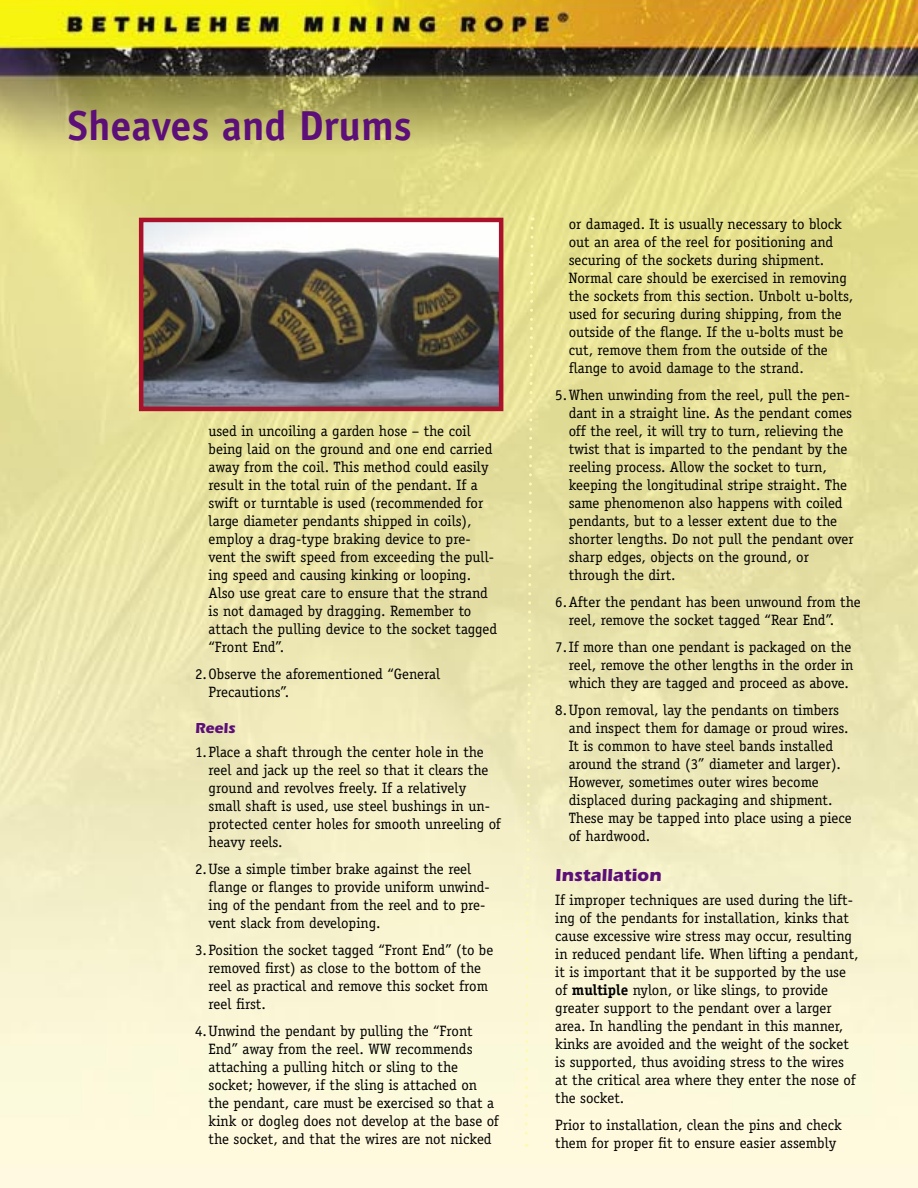
<style>
.page{position:relative;width:918px;height:1188px;background:#fff}
.page>*{position:absolute;margin:0;border:0;box-sizing:border-box;transform-origin:0 0}
.t1{font:700 42px "Officina Sans";color:#5c0f78}
.t2{font:700 18px "Itc Eras";color:#5c0f78}
.t3{font:15px/18px "Officina Serif";color:#000}
.t4{font:700 15px "Itc Eras";color:#5c0f78}
.s1{font-weight:700}
</style>
<div class="page">
<img style="left:0;top:0;width:918px;height:1188px">
<svg style="left:523px;top:217px;width:12px;height:930px;background:#efeab4"></svg>
<img style="left:144px;top:223px;width:354px;height:183px">
<div style="left:139px;top:218px;width:364px;height:193px;border:4px solid #a9122a"></div>
<p class="t1" style="left:68px;top:99px;width:345px">Sheaves and Drums</p>
<p class="t3" style="left:209px;top:422px;width:264px">used in uncoiling a garden hose – the coil</p>
<p class="t3" style="left:209px;top:440px;width:286px">being laid on the ground and one end carried away from the coil. This method could easily</p>
<p class="t3" style="left:209px;top:476px;width:276px">result in the total ruin of the pendant. If a swift or turntable is used (recommended for large diameter pendants shipped in coils),</p>
<p class="t3" style="left:209px;top:530px;width:287px">employ a drag-type braking device to pre&shy;vent the swift speed from exceeding the pull&shy;ing speed and causing kinking or looping.</p>
<p class="t3" style="left:209px;top:584px;width:290px">Also use great care to ensure that the strand is not damaged by dragging. Remember to attach the pulling device to the socket tagged “Front End”.</p>
<p class="t3" style="left:195px;top:665px;width:247px">2. Observe the aforementioned “General</p>
<p class="t3" style="left:209px;top:683px;width:82px">Precautions”.</p>
<p class="t4" style="left:195px;top:720px;width:42px">Reels</p>
<p class="t3" style="left:209px;top:743px;width:281px;text-indent:-14px">1. Place a shaft through the center hole in the reel and jack up the reel so that it clears the ground and revolves freely. If a relatively</p>
<p class="t3" style="left:209px;top:797px;width:294px">small shaft is used, use steel bushings in un&shy;protected center holes for smooth unreeling of heavy reels.</p>
<p class="t3" style="left:209px;top:860px;width:283px;text-indent:-14px">2. Use a simple timber brake against the reel flange or flanges to provide uniform unwind&shy;ing of the pendant from the reel and to pre&shy;vent slack from developing.</p>
<p class="t3" style="left:195px;top:941px;width:300px">3. Position the socket tagged “Front End” (to be</p>
<p class="t3" style="left:209px;top:959px;width:281px">removed first) as close to the bottom of the reel as practical and remove this socket from reel first.</p>
<p class="t3" style="left:209px;top:1022px;width:292px;text-indent:-14px">4. Unwind the pendant by pulling the “Front End” away from the reel. WW recommends attaching a pulling hitch or sling to the socket; however, if the sling is attached on the pendant, care must be exercised so that a kink or dogleg does not develop at the base of the socket, and that the wires are not nicked</p>
<p class="t3" style="left:569px;top:215px;width:280px">or damaged. It is usually necessary to block out an area of the reel for positioning and securing of the sockets during shipment.<br>Normal care should be exercised in removing</p>
<p class="t3" style="left:569px;top:287px;width:286px">the sockets from this section. Unbolt u-bolts, used for securing during shipping, from the outside of the flange. If the u-bolts must be cut, remove them from the outside of the flange to avoid damage to the strand.</p>
<p class="t3" style="left:569px;top:386px;width:287px;text-indent:-14px">5. When unwinding from the reel, pull the pen&shy;dant in a straight line. As the pendant comes off the reel, it will try to turn, relieving the twist that is imparted to the pendant by the reeling process. Allow the socket to turn, keeping the longitudinal stripe straight. The same phenomenon also happens with coiled pendants, but to a lesser extent due to the shorter lengths. Do not pull the pendant over sharp edges, objects on the ground, or</p>
<p class="t3" style="left:569px;top:566px;width:108px">through the dirt.</p>
<p class="t3" style="left:569px;top:593px;width:294px;text-indent:-14px">6. After the pendant has been unwound from the reel, remove the socket tagged “Rear End”.</p>
<p class="t3" style="left:569px;top:638px;width:286px;text-indent:-14px">7. If more than one pendant is packaged on the reel, remove the other lengths in the order in which they are tagged and proceed as above.</p>
<p class="t3" style="left:569px;top:701px;width:281px;text-indent:-14px">8. Upon removal, lay the pendants on timbers and inspect them for damage or proud wires.</p>
<p class="t3" style="left:569px;top:737px;width:285px">It is common to have steel bands installed around the strand (3” diameter and larger).<br>However, sometimes outer wires become displaced during packaging and shipment.<br>These may be tapped into place using a piece of hardwood.</p>
<p class="t2" style="left:555px;top:864px;width:108px">Installation</p>
<p class="t3" style="left:555px;top:890px;width:305px">If improper techniques are used during the lift&shy;ing of the pendants for installation, kinks that cause excessive wire stress may occur, resulting in reduced pendant life. When lifting a pendant, it is important that it be supported by the use of <span class="s1">multiple</span> nylon, or like slings, to provide greater support to the pendant over a larger area. In handling the pendant in this manner, kinks are avoided and the weight of the socket is supported, thus avoiding stress to the wires at the critical area where they enter the nose of the socket.</p>
<p class="t3" style="left:555px;top:1115px;width:288px">Prior to installation, clean the pins and check them for proper fit to ensure easier assembly</p>
</div>
